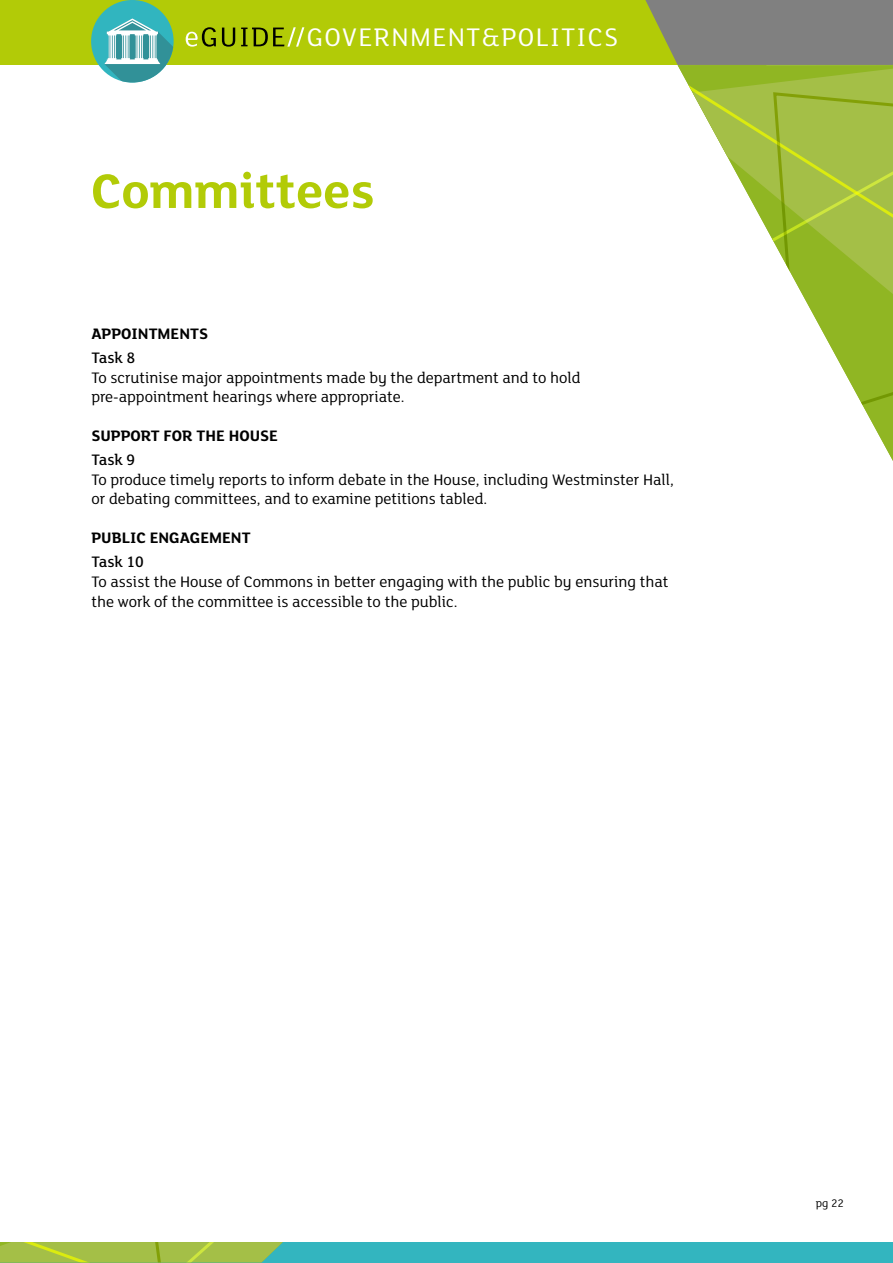
<style>
.page{position:relative;width:893px;height:1263px;background:#fff}
.page>*{position:absolute;margin:0;border:0;box-sizing:border-box;transform-origin:0 0}
.t1{font:700 52.5px "FS Lola";color:#b2cb07}
.t2{font:27.75px "FS Lola";letter-spacing:.05em;color:#fff}
.t3{font:16.5px/19.5px "FS Lola";color:#000}
.t4{font:700 16.5px "FS Lola";color:#000}
.t5{font:500 16.5px "FS Lola";color:#000}
.t6{font:12px "FS Lola";color:#000}
</style>
<div class="page">
<div style="left:0;top:0;width:893px;height:65px;background:#b2cb07"></div>
<svg style="left:645px;top:0;width:248px;height:65px;background:#838577"></svg>
<svg style="left:186px;top:27px;width:30px;height:20px"></svg>
<svg style="left:222px;top:28px;width:13px;height:19px"></svg>
<svg style="left:241px;top:27px;width:63px;height:20px"></svg>
<div style="left:0;top:1242px;width:893px;height:21px;background:#33b5bf"></div>
<svg style="left:678px;top:65px;width:215px;height:391px"></svg>
<svg style="left:771px;top:91px;width:122px;height:336px"></svg>
<svg style="left:0;top:1242px;width:283px;height:20px;background:#a1c048"></svg>
<div style="left:91px;top:0;width:83px;height:82px;background:#31b5bf;border-radius:50%"></div>
<svg style="left:104px;top:18px;width:70px;height:64px"></svg>
<h2 class="t2" style="left:307px;top:19px;width:313px">GOVERNMENT&amp;POLITICS</h2>
<h1 class="t1" style="left:91px;top:155px;width:285px">Committees</h1>
<p class="t4" style="left:91px;top:323px;width:118px">APPOINTMENTS</p>
<p class="t5" style="left:91px;top:347px;width:45px">Task 8</p>
<p class="t3" style="left:91px;top:367px;width:491px">To scrutinise major appointments made by the department and to hold pre-appointment hearings where appropriate.</p>
<p class="t4" style="left:91px;top:425px;width:188px">SUPPORT FOR THE HOUSE</p>
<p class="t5" style="left:91px;top:449px;width:45px">Task 9</p>
<p class="t3" style="left:91px;top:469px;width:584px">To produce timely reports to inform debate in the House, including Westminster Hall, or debating committees, and to examine petitions tabled.</p>
<p class="t4" style="left:91px;top:527px;width:161px">PUBLIC ENGAGEMENT</p>
<p class="t5" style="left:91px;top:551px;width:54px">Task 10</p>
<p class="t3" style="left:91px;top:571px;width:579px">To assist the House of Commons in better engaging with the public by ensuring that the work of the committee is accessible to the public.</p>
<p class="t6" style="left:816px;top:1195px;width:29px">pg 22</p>
</div>
